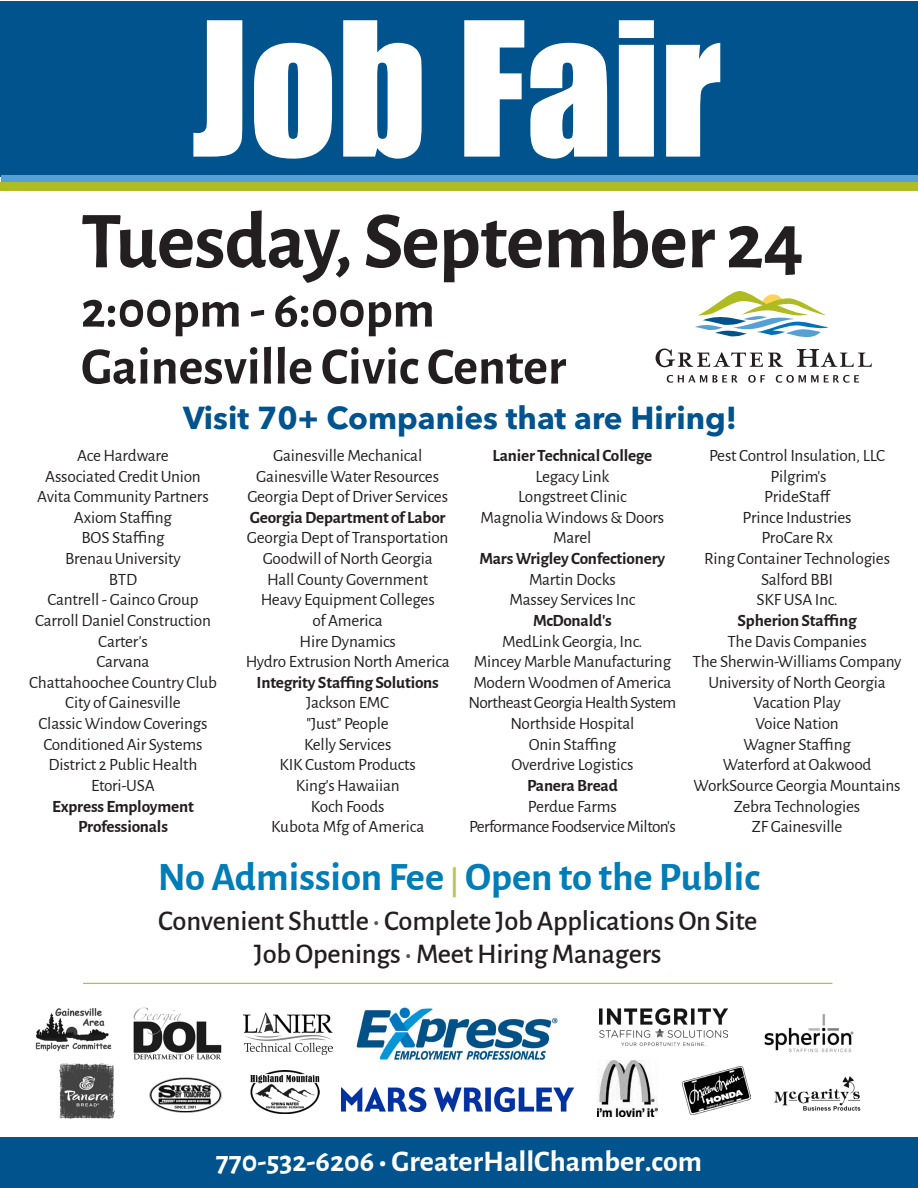
<style>
.page{position:relative;width:918px;height:1188px;background:#fff}
.page>*{position:absolute;margin:0;border:0;box-sizing:border-box;transform-origin:0 0}
.t1{font:172.5px "Impact";color:#fff}
.t2{font:700 81px "Alegreya Sans";letter-spacing:-.01em;color:#231f20}
.t3{font:700 52.5px "Alegreya Sans";color:#231f20}
.t4{font:700 40.5px "Alegreya Sans";color:#007cb6}
.t5{font:700 31.5px "Avenir Next LT Pro";color:#00538d}
.t6{font:700 30px "Alegreya Sans";color:#fff}
.t7{font:500 28.5px/33px "Alegreya Sans";letter-spacing:-.01em;color:#231f20;text-align:center}
.t8{font:17.25px/20.7px "Alegreya Sans";letter-spacing:-.01em;color:#231f20;text-align:center}
.t9{font:700 17.25px "Alegreya Sans";letter-spacing:-.01em;color:#231f20}
.t10{font:17.25px/20.7px "Alegreya Sans";letter-spacing:-.03em;color:#231f20;text-align:center}
.s1{font-size:28.5px;color:#bcc64d}
.s2{color:#57585a}
</style>
<div class="page">
<svg style="left:667px;top:375px;width:40px;height:8px"></svg>
<svg style="left:713px;top:375px;width:25px;height:8px"></svg>
<svg style="left:748px;top:375px;width:17px;height:8px"></svg>
<svg style="left:776px;top:375px;width:83px;height:8px"></svg>
<svg style="left:656px;top:349px;width:127px;height:18px"></svg>
<svg style="left:797px;top:349px;width:75px;height:18px"></svg>
<svg style="left:695px;top:291px;width:133px;height:47px"></svg>
<div style="left:0;top:1137px;width:918px;height:51px;background:#00538d"></div>
<img style="left:356px;top:1007px;width:202px;height:53px">
<img style="left:341px;top:1088px;width:232px;height:24px">
<img style="left:599px;top:1009px;width:128px;height:37px">
<img style="left:243px;top:1013px;width:90px;height:41px">
<img style="left:35px;top:1009px;width:77px;height:42px">
<img style="left:597px;top:1061px;width:61px;height:55px">
<img style="left:774px;top:1077px;width:87px;height:34px">
<img style="left:683px;top:1067px;width:68px;height:48px">
<img style="left:149px;top:1077px;width:73px;height:36px">
<img style="left:251px;top:1070px;width:69px;height:44px">
<img style="left:133px;top:1008px;width:89px;height:52px">
<img style="left:59px;top:1064px;width:55px;height:54px">
<img style="left:764px;top:1014px;width:90px;height:39px">
<hr style="left:83px;top:983px;width:749px;height:1px;background:#aebc21">
<div style="left:0;top:2px;width:918px;height:175px;background:#00538d"></div>
<div style="left:1px;top:176px;width:917px;height:6px;background:#56a0d5"></div>
<div style="left:0;top:182px;width:918px;height:9px;background:#aebc21"></div>
<p class="t1" style="left:192px;top:-45px;width:531px">Job Fair</p>
<p class="t2" style="left:81px;top:182px;width:724px">Tuesday, September 24</p>
<p class="t3" style="left:81px;top:271px;width:355px">2:00pm - 6:00pm</p>
<p class="t3" style="left:81px;top:328px;width:487px">Gainesville Civic Center</p>
<p class="t5" style="left:183px;top:398px;width:556px">Visit 70+ Companies that are Hiring!</p>
<p class="t8" style="left:77px;top:444px;width:93px">Ace Hardware</p>
<p class="t8" style="left:45px;top:465px;width:157px">Associated Credit Union</p>
<p class="t8" style="left:37px;top:485px;width:173px">Avita Community Partners</p>
<p class="t8" style="left:74px;top:506px;width:100px">Axiom Staffing</p>
<p class="t8" style="left:82px;top:527px;width:85px">BOS Staffing</p>
<p class="t8" style="left:65px;top:547px;width:117px">Brenau University</p>
<p class="t8" style="left:109px;top:568px;width:30px">BTD</p>
<p class="t8" style="left:47px;top:588px;width:153px">Cantrell - Gainco Group</p>
<p class="t8" style="left:35px;top:609px;width:177px">Carroll Daniel Construction</p>
<p class="t8" style="left:98px;top:630px;width:51px">Carter's</p>
<p class="t8" style="left:29px;top:650px;width:189px">Carvana<br>Chattahoochee Country Club</p>
<p class="t8" style="left:65px;top:692px;width:117px">City of Gainesville</p>
<p class="t8" style="left:38px;top:712px;width:171px">Classic Window Coverings</p>
<p class="t8" style="left:43px;top:733px;width:161px">Conditioned Air Systems</p>
<p class="t8" style="left:48px;top:753px;width:151px">District 2 Public Health</p>
<p class="t8" style="left:91px;top:774px;width:65px">Etori-USA</p>
<p class="t9" style="left:52px;top:793px;width:143px">Express Employment</p>
<p class="t9" style="left:78px;top:814px;width:91px">Professionals</p>
<p class="t8" style="left:273px;top:444px;width:151px">Gainesville Mechanical</p>
<p class="t8" style="left:247px;top:465px;width:202px">Gainesville Water Resources<br>Georgia Dept of Driver Services</p>
<p class="t9" style="left:250px;top:505px;width:197px">Georgia Department of Labor</p>
<p class="t8" style="left:247px;top:527px;width:203px">Georgia Dept of Transportation<br>Goodwill of North Georgia</p>
<p class="t8" style="left:267px;top:568px;width:163px">Hall County Government</p>
<p class="t8" style="left:261px;top:588px;width:176px">Heavy Equipment Colleges of America</p>
<p class="t8" style="left:299px;top:630px;width:98px">Hire Dynamics</p>
<p class="t8" style="left:246px;top:650px;width:206px">Hydro Extrusion North America</p>
<p class="t9" style="left:257px;top:670px;width:184px">Integrity Staffing Solutions</p>
<p class="t8" style="left:306px;top:692px;width:85px">Jackson EMC</p>
<p class="t8" style="left:307px;top:712px;width:84px">"Just" People</p>
<p class="t8" style="left:304px;top:733px;width:89px">Kelly Services</p>
<p class="t8" style="left:280px;top:753px;width:138px">KIK Custom Products</p>
<p class="t8" style="left:296px;top:774px;width:105px">King's Hawaiian</p>
<p class="t8" style="left:311px;top:795px;width:75px">Koch Foods</p>
<p class="t8" style="left:271px;top:815px;width:155px">Kubota Mfg of America</p>
<p class="t9" style="left:492px;top:443px;width:161px">Lanier Technical College</p>
<p class="t8" style="left:535px;top:465px;width:76px">Legacy Link</p>
<p class="t8" style="left:518px;top:485px;width:110px">Longstreet Clinic</p>
<p class="t8" style="left:481px;top:506px;width:185px">Magnolia Windows &amp; Doors</p>
<p class="t8" style="left:553px;top:527px;width:40px">Marel</p>
<p class="t9" style="left:480px;top:546px;width:187px">Mars Wrigley Confectionery</p>
<p class="t8" style="left:529px;top:568px;width:88px">Martin Docks</p>
<p class="t8" style="left:509px;top:588px;width:128px">Massey Services Inc</p>
<p class="t9" style="left:533px;top:608px;width:80px">McDonald's</p>
<p class="t8" style="left:502px;top:630px;width:142px">MedLink Georgia, Inc.</p>
<p class="t8" style="left:474px;top:650px;width:199px">Mincey Marble Manufacturing</p>
<p class="t8" style="left:474px;top:671px;width:199px">Modern Woodmen of America</p>
<p class="t10" style="left:469px;top:692px;width:209px">Northeast Georgia Health System</p>
<p class="t8" style="left:510px;top:712px;width:126px">Northside Hospital</p>
<p class="t8" style="left:529px;top:733px;width:89px">Onin Staffing</p>
<p class="t8" style="left:511px;top:753px;width:123px">Overdrive Logistics</p>
<p class="t9" style="left:527px;top:773px;width:92px">Panera Bread</p>
<p class="t10" style="left:469px;top:795px;width:208px">Perdue Farms<br>Performance Foodservice Milton's</p>
<p class="t8" style="left:709px;top:444px;width:177px">Pest Control Insulation, LLC</p>
<p class="t8" style="left:770px;top:465px;width:58px">Pilgrim's</p>
<p class="t8" style="left:743px;top:485px;width:111px">PrideStaff<br>Prince Industries</p>
<p class="t8" style="left:761px;top:527px;width:73px">ProCare Rx</p>
<p class="t8" style="left:704px;top:547px;width:187px">Ring Container Technologies</p>
<p class="t8" style="left:761px;top:568px;width:74px">Salford BBI</p>
<p class="t8" style="left:757px;top:588px;width:83px">SKF USA Inc.</p>
<p class="t9" style="left:738px;top:608px;width:121px">Spherion Staffing</p>
<p class="t8" style="left:728px;top:630px;width:141px">The Davis Companies</p>
<p class="t8" style="left:693px;top:650px;width:210px">The Sherwin-Williams Company</p>
<p class="t8" style="left:709px;top:671px;width:179px">University of North Georgia</p>
<p class="t8" style="left:754px;top:692px;width:89px">Vacation Play</p>
<p class="t8" style="left:755px;top:712px;width:85px">Voice Nation</p>
<p class="t8" style="left:743px;top:733px;width:109px">Wagner Staffing</p>
<p class="t8" style="left:723px;top:753px;width:150px">Waterford at Oakwood</p>
<p class="t8" style="left:694px;top:774px;width:209px">WorkSource Georgia Mountains</p>
<p class="t8" style="left:734px;top:795px;width:128px">Zebra Technologies</p>
<p class="t8" style="left:752px;top:815px;width:92px">ZF Gainesville</p>
<p class="t4" style="left:158px;top:847px;width:604px">No Admission Fee <span class="s1">|</span> Open to the Public</p>
<p class="t7" style="left:158px;top:903px;width:601px">Convenient Shuttle <span class="s2">•</span> Complete Job Applications On Site<br>Job Openings <span class="s2">•</span> Meet Hiring Managers</p>
<p class="t6" style="left:216px;top:1140px;width:488px">770-532-6206 • GreaterHallChamber.com</p>
</div>
